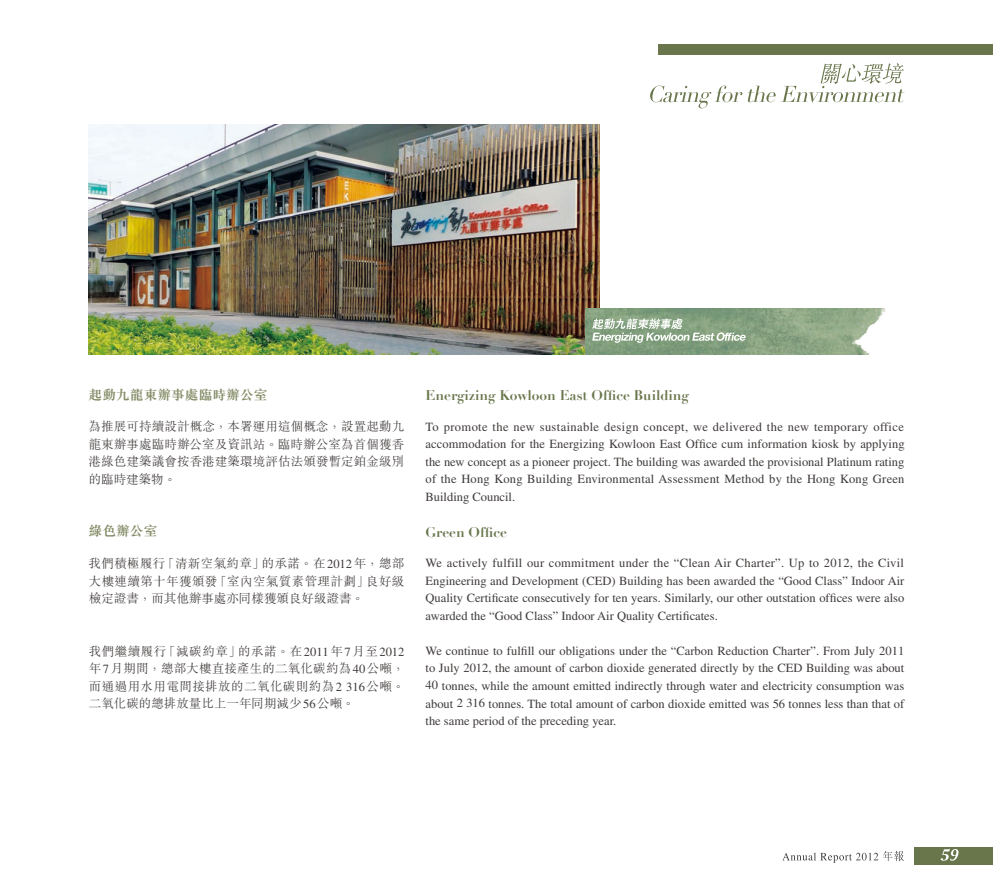
<style>
.page{position:relative;width:993px;height:886px;background:#fff}
.page>*{position:absolute;margin:0;border:0;box-sizing:border-box;transform-origin:0 0}
.t1{font:700 13.75px "Didot";color:#69764c}
.t2{font:700 13.75px "M Sung HK";color:#858d68}
.t3{font:12.5px/17.5px "Times LT Std";color:#3f3b3a;text-align:justify}
.t4{font:300 12.5px/17.5px "M Sung HK";letter-spacing:.01em;color:#3f3b3a;text-align:justify}
.s1{font-family:"Times LT Std";font-weight:400}
</style>
<div class="page">
<svg style="left:782px;top:851px;width:121px;height:12px"></svg>
<svg style="left:650px;top:63px;width:254px;height:45px"></svg>
<div style="left:657px;top:44px;width:335px;height:11px;background:#69764c"></div>
<div style="left:914px;top:847px;width:78px;height:18px;background:#69764c"></div>
<img style="left:89px;top:124px;width:510px;height:230px">
<img style="left:585px;top:309px;width:301px;height:45px">
<svg style="left:592px;top:318px;width:153px;height:25px;background:#a4b9a0"></svg>
<svg style="left:940px;top:849px;width:18px;height:12px"></svg>
<p class="t2" style="left:89px;top:388px;width:180px">起動九龍東辦事處臨時辦公室</p>
<p class="t4" style="left:88px;top:417px;width:317px">為推展可持續設計概念，本署運用這個概念，設置起動九龍東辦事處臨時辦公室及資訊站。臨時辦公室為首個獲香港綠色建築議會按香港建築環境評估法頒發暫定鉑金級別的臨時建築物。</p>
<p class="t2" style="left:89px;top:524px;width:70px">綠色辦公室</p>
<p class="t4" style="left:89px;top:554px;width:317px">我們積極履行「清新空氣約章」的承諾。在<span class="s1">2012</span>年，總部大樓連續第十年獲頒發「室內空氣質素管理計劃」良好級檢定證書，而其他辦事處亦同樣獲頒良好級證書。</p>
<p class="t4" style="left:89px;top:641px;width:317px">我們繼續履行「減碳約章」的承諾。在<span class="s1">2011</span>年<span class="s1">7</span>月至<span class="s1">2012</span>年<span class="s1">7</span>月期間，總部大樓直接產生的二氧化碳約為<span class="s1">40</span>公噸，而通過用水用電間接排放的二氧化碳則約為<span class="s1">2 316</span>公噸。二氧化碳的總排放量比上一年同期減少<span class="s1">56</span>公噸。</p>
<p class="t1" style="left:425px;top:387px;width:265px">Energizing Kowloon East Office Building</p>
<p class="t3" style="left:425px;top:418px;width:480px">To promote the new sustainable design concept, we delivered the new temporary office accommodation for the Energizing Kowloon East Office cum information kiosk by applying the new concept as a pioneer project. The building was awarded the provisional Platinum rating of the Hong Kong Building Environmental Assessment Method by the Hong Kong Green Building Council.</p>
<p class="t1" style="left:425px;top:524px;width:83px">Green Office</p>
<p class="t3" style="left:425px;top:554px;width:480px">We actively fulfill our commitment under the “Clean Air Charter”. Up to 2012, the Civil Engineering and Development (CED) Building has been awarded the “Good Class” Indoor Air Quality Certificate consecutively for ten years. Similarly, our other outstation offices were also awarded the “Good Class” Indoor Air Quality Certificates.</p>
<p class="t3" style="left:425px;top:642px;width:480px">We continue to fulfill our obligations under the “Carbon Reduction Charter”. From July 2011 to July 2012, the amount of carbon dioxide generated directly by the CED Building was about 40 tonnes, while the amount emitted indirectly through water and electricity consumption was about 2 316 tonnes. The total amount of carbon dioxide emitted was 56 tonnes less than that of the same period of the preceding year.</p>
</div>
